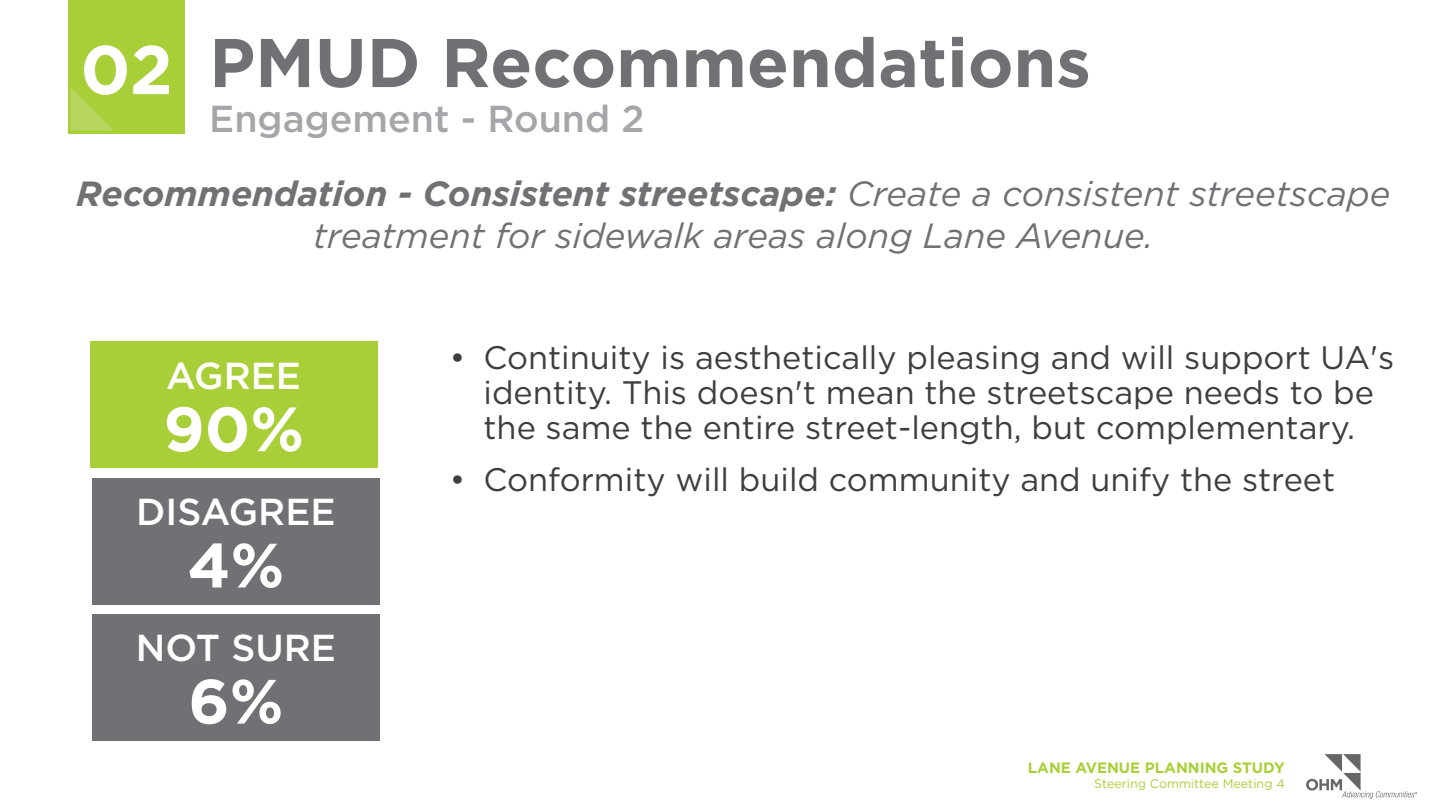
<style>
.page{position:relative;width:1440px;height:810px;background:#fff}
.page>*{position:absolute;margin:0;border:0;box-sizing:border-box;transform-origin:0 0}
.P_Slide_Header{font:700 68.75px "Gotham";color:#717074}
.P_Section_Number{font:700 68.75px "Gotham";color:#fff}
.P_Slide_Header-2{font:700 62.5px "Gotham";color:#fff}
.P_Slide_Header-3{font:500 37.5px "Gotham";color:#fff}
.Slide_Subheader{font:500 37.5px "Gotham";color:#a6a6aa}
.P_Slide_Header-4{font:italic 35px/42px "Gotham";color:#717074;text-align:center}
.t1{font:32.5px/35px "Gotham";color:#3e3e3f;text-align:center}
.t2{font:700 15px "Gotham";color:#a9cf38}
.t3{font:12.5px "Gotham";color:#a9cf38}
.s1{font-weight:700}
</style>
<div class="page">
<img style="left:1307px;top:754px;width:110px;height:44px">
<div style="left:68px;top:0;width:117px;height:133px;background:#a9cf38"></div>
<svg style="left:70px;top:87px;width:44px;height:44px"></svg>
<div style="left:90px;top:342px;width:287px;height:126px;background:#a9cf38"></div>
<div style="left:92px;top:478px;width:288px;height:126px;background:#717074"></div>
<div style="left:92px;top:614px;width:288px;height:126px;background:#717074"></div>
<p class="P_Section_Number" style="left:80px;top:24px;width:94px">02</p>
<p class="P_Slide_Header" style="left:209px;top:17px;width:883px">PMUD Recommendations</p>
<p class="Slide_Subheader" style="left:209px;top:94px;width:437px">Engagement - Round 2</p>
<p class="P_Slide_Header-4" style="left:76px;top:172px;width:1316px"><span class="s1">Recommendation - Consistent streetscape:</span> Create a consistent streetscape treatment for sidewalk areas along Lane Avenue.</p>
<p class="P_Slide_Header-3" style="left:166px;top:351px;width:136px">AGREE</p>
<p class="P_Slide_Header-2" style="left:163px;top:388px;width:142px">90%</p>
<p class="P_Slide_Header-3" style="left:136px;top:487px;width:201px">DISAGREE</p>
<p class="P_Slide_Header-2" style="left:188px;top:524px;width:98px">4%</p>
<p class="P_Slide_Header-3" style="left:136px;top:623px;width:202px">NOT SURE</p>
<p class="P_Slide_Header-2" style="left:188px;top:660px;width:97px">6%</p>
<p class="t1" style="left:450px;top:339px;width:946px">• Continuity is aesthetically pleasing and will support UA's identity. This doesn't mean the streetscape needs to be the same the entire street-length, but complementary.</p>
<p class="t1" style="left:450px;top:461px;width:887px">• Conformity will build community and unify the street</p>
<p class="t2" style="left:1028px;top:758px;width:258px">LANE AVENUE PLANNING STUDY</p>
<p class="t3" style="left:1094px;top:776px;width:192px">Steering Committee Meeting 4</p>
</div>
